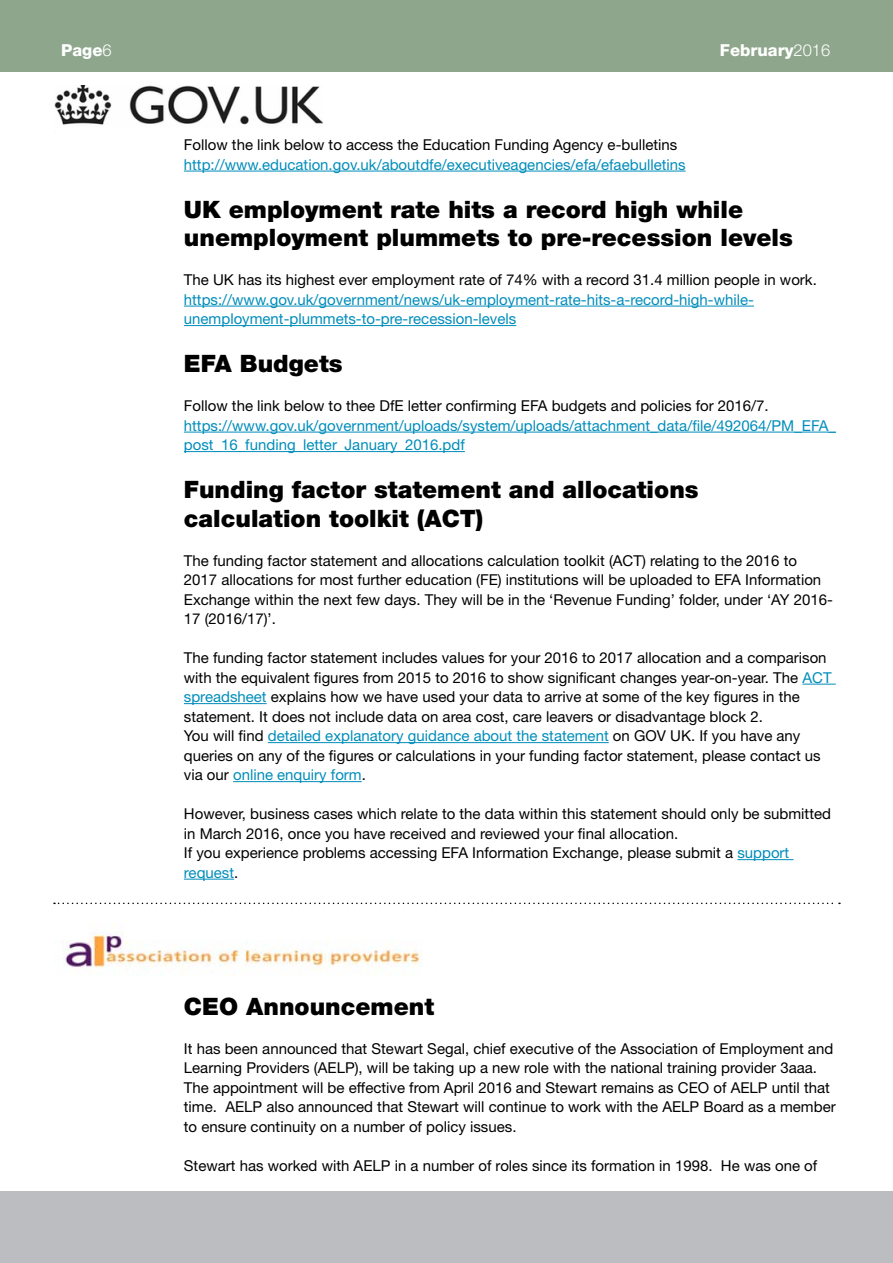
<style>
.page{position:relative;width:893px;height:1263px;background:#fff}
.page>*{position:absolute;margin:0;border:0;box-sizing:border-box;transform-origin:0 0}
.t1{font:900 24px/28.5px "Helvetica Neue";color:#000}
.t2{font:800 16.5px "Helvetica Neue";color:#fff}
.t3{font:15px/19.5px "Helvetica Neue";color:#000}
.t4{font:15px/19.5px "Helvetica Neue";color:#008dbb}
.s1{font-weight:300}
.s2{color:#008dbb}
</style>
<div class="page">
<div style="left:0;top:0;width:893px;height:72px;background:#8ea78c"></div>
<div style="left:0;top:1191px;width:893px;height:72px;background:#bcbdc0"></div>
<img style="left:54px;top:85px;width:268px;height:40px">
<hr style="left:184px;top:171px;width:502px;height:1px;background:#008dbb">
<hr style="left:184px;top:306px;width:570px;height:1px;background:#008dbb">
<hr style="left:184px;top:325px;width:332px;height:1px;background:#008dbb">
<hr style="left:184px;top:432px;width:652px;height:1px;background:#008dbb">
<hr style="left:184px;top:451px;width:281px;height:1px;background:#008dbb">
<hr style="left:802px;top:684px;width:34px;height:1px;background:#008dbb">
<hr style="left:184px;top:703px;width:83px;height:1px;background:#008dbb">
<hr style="left:268px;top:742px;width:341px;height:1px;background:#008dbb">
<hr style="left:233px;top:781px;width:129px;height:1px;background:#008dbb">
<hr style="left:737px;top:859px;width:56px;height:1px;background:#008dbb">
<hr style="left:184px;top:879px;width:50px;height:1px;background:#008dbb">
<img style="left:63px;top:924px;width:359px;height:51px">
<svg style="left:54px;top:902px;width:786px;height:2px"></svg>
<p class="t2" style="left:61px;top:40px;width:52px">Page<span class="s1">6</span></p>
<p class="t2" style="left:720px;top:40px;width:112px">February<span class="s1">2016</span></p>
<p class="t3" style="left:184px;top:135px;width:495px">Follow the link below to access the Education Funding Agency e-bulletins</p>
<p class="t4" style="left:184px;top:154px;width:503px">http://www.education.gov.uk/aboutdfe/executiveagencies/efa/efaebulletins</p>
<h1 class="t1" style="left:184px;top:195px;width:611px">UK employment rate hits a record high while unemployment plummets to pre-recession levels</h1>
<p class="t3" style="left:184px;top:270px;width:634px">The UK has its highest ever employment rate of 74% with a record 31.4 million people in work.</p>
<p class="t4" style="left:184px;top:289px;width:572px">https://www.gov.uk/government/news/uk-employment-rate-hits-a-record-high-while&shy;unemployment-plummets-to-pre-recession-levels</p>
<h1 class="t1" style="left:184px;top:349px;width:160px">EFA Budgets</h1>
<p class="t3" style="left:184px;top:396px;width:586px">Follow the link below to thee DfE letter confirming EFA budgets and policies for 2016/7.</p>
<p class="t4" style="left:184px;top:415px;width:654px">https://www.gov.uk/government/uploads/system/uploads/attachment_data/file/492064/PM_EFA_ post_16_funding_letter_January_2016.pdf</p>
<h1 class="t1" style="left:184px;top:475px;width:516px">Funding factor statement and allocations calculation toolkit (ACT)</h1>
<p class="t3" style="left:184px;top:550px;width:651px">The funding factor statement and allocations calculation toolkit (ACT) relating to the 2016 to 2017 allocations for most further education (FE) institutions will be uploaded to EFA Information Exchange within the next few days. They will be in the ‘Revenue Funding’ folder, under ‘AY 2016- 17 (2016/17)’.</p>
<p class="t3" style="left:184px;top:648px;width:649px">The funding factor statement includes values for your 2016 to 2017 allocation and a comparison with the equivalent figures from 2015 to 2016 to show significant changes year-on-year. The <span class="s2">ACT spreadsheet</span> explains how we have used your data to arrive at some of the key figures in the statement. It does not include data on area cost, care leavers or disadvantage block 2.<br>You will find <span class="s2">detailed explanatory guidance about the statement</span> on GOV UK. If you have any queries on any of the figures or calculations in your funding factor statement, please contact us via our <span class="s2">online enquiry form</span>.</p>
<p class="t3" style="left:184px;top:804px;width:649px">However, business cases which relate to the data within this statement should only be submitted in March 2016, once you have received and reviewed your final allocation.<br>If you experience problems accessing EFA Information Exchange, please submit a <span class="s2">support request</span>.</p>
<h1 class="t1" style="left:184px;top:992px;width:252px">CEO Announcement</h1>
<p class="t3" style="left:184px;top:1038px;width:653px">It has been announced that Stewart Segal, chief executive of the Association of Employment and Learning Providers (AELP), will be taking up a new role with the national training provider 3aaa.<br>The appointment will be effective from April 2016 and Stewart remains as CEO of AELP until that time. AELP also announced that Stewart will continue to work with the AELP Board as a member to ensure continuity on a number of policy issues.</p>
<p class="t3" style="left:184px;top:1155px;width:635px">Stewart has worked with AELP in a number of roles since its formation in 1998. He was one of</p>
</div>
